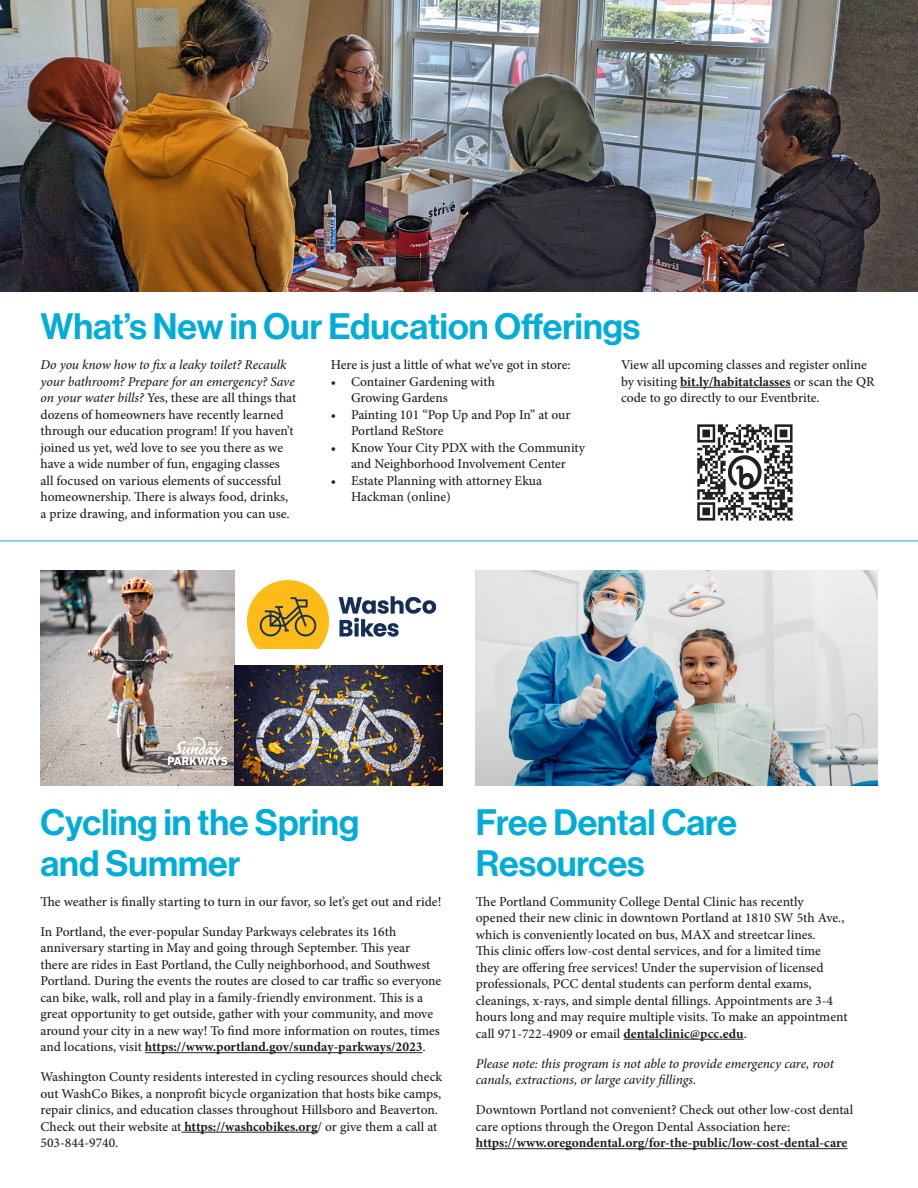
<style>
.page{position:relative;width:918px;height:1188px;background:#fff}
.page>*{position:absolute;margin:0;border:0;box-sizing:border-box;transform-origin:0 0}
.t1{font:36px/40.5px "N Haas Grotesk DS Pro 65 Md";color:#00add8}
.t2{font:500 13.5px/16.5px "Minion Pro";color:#231f20}
.t3{font:italic 500 13.5px/16.5px "Minion Pro";letter-spacing:-.005em;color:#231f20}
.s1{font-style:italic}
.s2{font-weight:700}
</style>
<div class="page">
<img style="left:476px;top:571px;width:402px;height:215px">
<hr style="left:680px;top:387px;width:111px;height:1px;background:#231f20">
<hr style="left:145px;top:1052px;width:278px;height:1px;background:#231f20">
<hr style="left:181px;top:1132px;width:137px;height:1px;background:#231f20">
<hr style="left:624px;top:1039px;width:120px;height:1px;background:#231f20">
<hr style="left:476px;top:1148px;width:372px;height:1px;background:#231f20">
<img style="left:697px;top:424px;width:96px;height:97px">
<img style="left:41px;top:571px;width:193px;height:215px">
<img style="left:234px;top:666px;width:208px;height:120px">
<img style="left:248px;top:580px;width:188px;height:69px">
<img style="left:0;top:0;width:918px;height:291px">
<hr style="left:0;top:541px;width:918px;height:1px;background:#00add8">
<p class="t1" style="left:40px;top:307px;width:601px">What’s New in Our Education Offerings</p>
<p class="t2" style="left:40px;top:357px;width:257px"><span class="s1">Do you know how to fix a leaky toilet? Recaulk your bathroom? Prepare for an emergency? Save on your water bills?</span> Yes, these are all things that dozens of homeowners have recently learned through our education program! If you haven’t joined us yet, we’d love to see you there as we have a wide number of fun, engaging classes all focused on various elements of successful homeownership. There is always food, drinks, a prize drawing, and information you can use.</p>
<p class="t2" style="left:331px;top:357px;width:242px">Here is just a little of what we’ve got in store:</p>
<p class="t2" style="left:621px;top:357px;width:255px">View all upcoming classes and register online by visiting <span class="s2">bit.ly/habitatclasses</span> or scan the QR code to go directly to our Eventbrite.</p>
<p class="t2" style="left:351px;top:373px;width:145px;text-indent:-20px">• Container Gardening with<br>Growing Gardens</p>
<p class="t2" style="left:351px;top:406px;width:221px;text-indent:-20px">• Painting 101 “Pop Up and Pop In” at our<br>Portland ReStore</p>
<p class="t2" style="left:331px;top:439px;width:256px;text-align:center">• Know Your City PDX with the Community and Neighborhood Involvement Center</p>
<p class="t2" style="left:351px;top:472px;width:193px;text-indent:-20px">• Estate Planning with attorney Ekua<br>Hackman (online)</p>
<p class="t1" style="left:40px;top:803px;width:320px">Cycling in the Spring and Summer</p>
<p class="t2" style="left:40px;top:893px;width:402px">The weather is finally starting to turn in our favor, so let’s get out and ride!</p>
<p class="t2" style="left:40px;top:923px;width:402px">In Portland, the ever-popular Sunday Parkways celebrates its 16th anniversary starting in May and going through September. This year there are rides in East Portland, the Cully neighborhood, and Southwest Portland. During the events the routes are closed to car traffic so everyone can bike, walk, roll and play in a family-friendly environment. This is a great opportunity to get outside, gather with your community, and move around your city in a new way! To find more information on routes, times and locations, visit <span class="s2">https://www.portland.gov/sunday-parkways/2023</span>.</p>
<p class="t2" style="left:40px;top:1069px;width:403px">Washington County residents interested in cycling resources should check out WashCo Bikes, a nonprofit bicycle organization that hosts bike camps, repair clinics, and education classes throughout Hillsboro and Beaverton.<br>Check out their website at <span class="s2">https://washcobikes.org</span>/ or give them a call at 503-844-9740.</p>
<p class="t1" style="left:476px;top:803px;width:263px">Free Dental Care<br>Resources</p>
<p class="t2" style="left:476px;top:893px;width:373px">The Portland Community College Dental Clinic has recently<br>opened their new clinic in downtown Portland at 1810 SW 5th Ave., which is conveniently located on bus, MAX and streetcar lines.<br>This clinic offers low-cost dental services, and for a limited time they are offering free services! Under the supervision of licensed professionals, PCC dental students can perform dental exams, cleanings, x-rays, and simple dental fillings. Appointments are 3-4 hours long and may require multiple visits. To make an appointment call 971-722-4909 or email <span class="s2">dentalclinic@pcc.edu</span>.</p>
<p class="t3" style="left:476px;top:1055px;width:360px">Please note: this program is not able to provide emergency care, root canals, extractions, or large cavity fillings.</p>
<p class="t2" style="left:476px;top:1102px;width:379px">Downtown Portland not convenient? Check out other low-cost dental care options through the Oregon Dental Association here: <span class="s2">https://www.oregondental.org/for-the-public/low-cost-dental-care</span></p>
</div>
